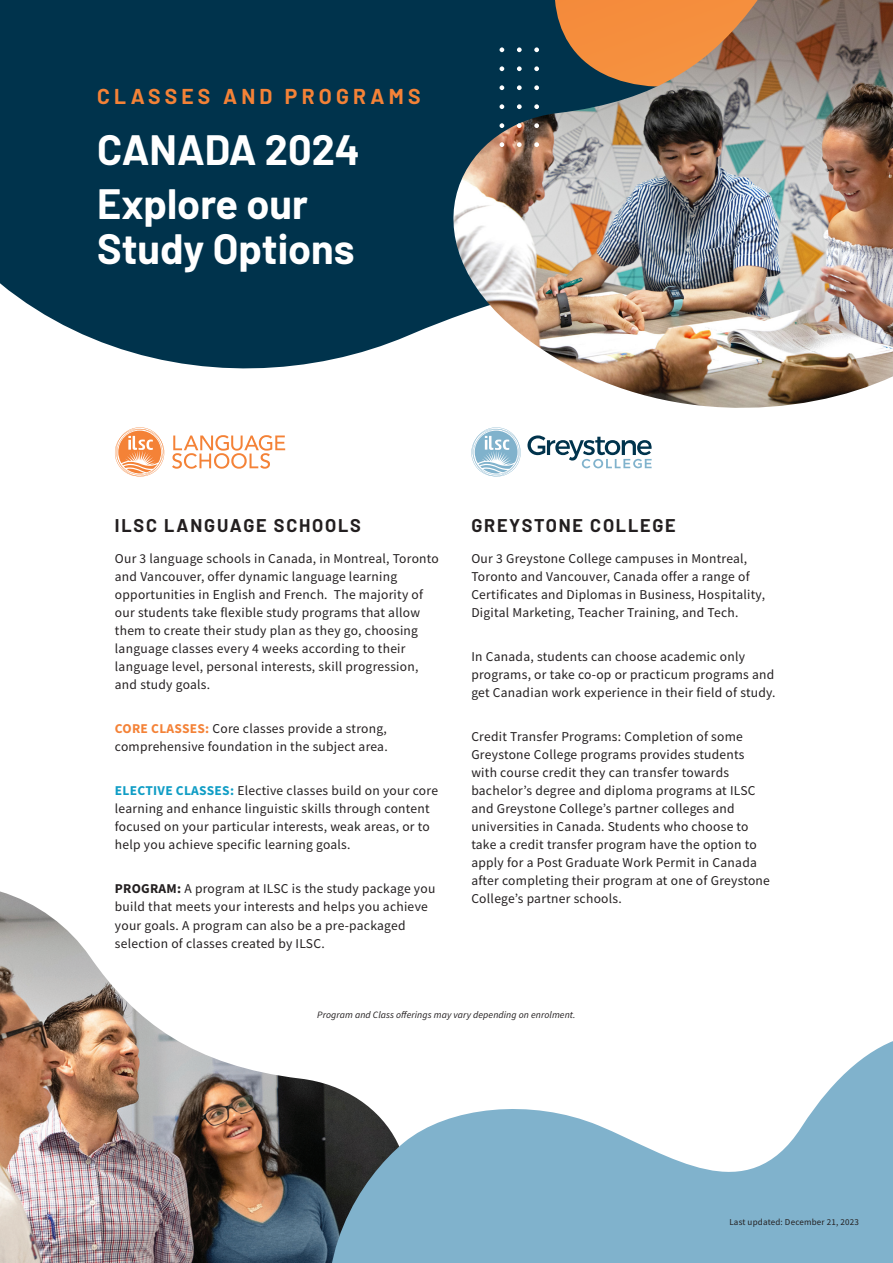
<style>
.page{position:relative;width:893px;height:1263px;background:#fff}
.page>*{position:absolute;margin:0;border:0;box-sizing:border-box;transform-origin:0 0}
.t1{font:700 41.4px/45px "Barlow";color:#fff}
.t2{font:700 21px "Barlow";letter-spacing:.2em;color:#f48237}
.t3{font:700 18px "Barlow";letter-spacing:.1em;color:#231f20}
.t4{font:13.5px/18px "Source Sans Pro";letter-spacing:.02em;color:#231f20}
.t5{font:italic 9.75px "Source Sans Pro";letter-spacing:.01em;color:#231f20}
.t6{font:9px "Source Sans Pro";letter-spacing:.02em;color:#231f20}
.s1{font-weight:700;color:#f48237}
.s2{font-weight:700;color:#109dc5}
.s3{font-weight:700}
</style>
<div class="page">
<svg style="left:0;top:0;width:410px;height:451px;fill:#00334c"></svg>
<img style="left:0;top:891px;width:307px;height:372px">
<img style="left:410px;top:0;width:483px;height:408px">
<svg style="left:500px;top:47px;width:4px;height:5px"></svg>
<svg style="left:517px;top:47px;width:5px;height:5px"></svg>
<svg style="left:534px;top:47px;width:5px;height:5px"></svg>
<svg style="left:500px;top:66px;width:4px;height:5px"></svg>
<svg style="left:517px;top:66px;width:5px;height:5px"></svg>
<svg style="left:534px;top:66px;width:5px;height:5px"></svg>
<svg style="left:500px;top:85px;width:4px;height:5px"></svg>
<svg style="left:517px;top:85px;width:5px;height:5px"></svg>
<svg style="left:534px;top:85px;width:5px;height:5px"></svg>
<svg style="left:500px;top:104px;width:4px;height:5px"></svg>
<svg style="left:517px;top:104px;width:5px;height:5px"></svg>
<svg style="left:534px;top:104px;width:5px;height:5px"></svg>
<svg style="left:500px;top:123px;width:4px;height:5px"></svg>
<svg style="left:517px;top:123px;width:5px;height:5px"></svg>
<svg style="left:534px;top:123px;width:5px;height:5px"></svg>
<svg style="left:500px;top:142px;width:4px;height:5px"></svg>
<svg style="left:517px;top:142px;width:5px;height:5px"></svg>
<svg style="left:534px;top:142px;width:5px;height:5px"></svg>
<svg style="left:113px;top:425px;width:172px;height:52px"></svg>
<svg style="left:471px;top:427px;width:181px;height:50px"></svg>
<svg style="left:307px;top:1041px;width:586px;height:222px;fill:#80b2cc"></svg>
<p class="t2" style="left:97px;top:81px;width:325px">CLASSES AND PROGRAMS</p>
<p class="t1" style="left:97px;top:125px;width:264px">CANADA 2024</p>
<p class="t1" style="left:97px;top:178px;width:259px">Explore our<br>Study Options</p>
<p class="t3" style="left:115px;top:512px;width:248px">ILSC LANGUAGE SCHOOLS</p>
<p class="t4" style="left:115px;top:550px;width:325px">Our 3 language schools in Canada, in Montreal, Toronto and Vancouver, offer dynamic language learning opportunities in English and French. The majority of our students take flexible study programs that allow them to create their study plan as they go, choosing language classes every 4 weeks according to their language level, personal interests, skill progression, and study goals.</p>
<p class="t4" style="left:115px;top:720px;width:274px"><span class="s1">CORE CLASSES:</span> Core classes provide a strong, comprehensive foundation in the subject area.</p>
<p class="t4" style="left:115px;top:782px;width:325px"><span class="s2">ELECTIVE CLASSES:</span> Elective classes build on your core learning and enhance linguistic skills through content focused on your particular interests, weak areas, or to help you achieve specific learning goals.</p>
<p class="t4" style="left:115px;top:880px;width:322px"><span class="s3">PROGRAM:</span> A program at ILSC is the study package you build that meets your interests and helps you achieve your goals. A program can also be a pre-packaged selection of classes created by ILSC.</p>
<p class="t3" style="left:471px;top:512px;width:206px">GREYSTONE COLLEGE</p>
<p class="t4" style="left:471px;top:550px;width:295px">Our 3 Greystone College campuses in Montreal, Toronto and Vancouver, Canada offer a range of Certificates and Diplomas in Business, Hospitality, Digital Marketing, Teacher Training, and Tech.</p>
<p class="t4" style="left:471px;top:648px;width:306px">In Canada, students can choose academic only programs, or take co-op or practicum programs and get Canadian work experience in their field of study.</p>
<p class="t4" style="left:471px;top:728px;width:300px">Credit Transfer Programs: Completion of some Greystone College programs provides students with course credit they can transfer towards bachelor’s degree and diploma programs at ILSC and Greystone College’s partner colleges and universities in Canada. Students who choose to take a credit transfer program have the option to apply for a Post Graduate Work Permit in Canada after completing their program at one of Greystone College’s partner schools.</p>
<p class="t5" style="left:317px;top:1008px;width:260px">Program and Class offerings may vary depending on enrolment.</p>
<p class="t6" style="left:729px;top:1216px;width:131px">Last updated: December 21, 2023</p>
</div>
